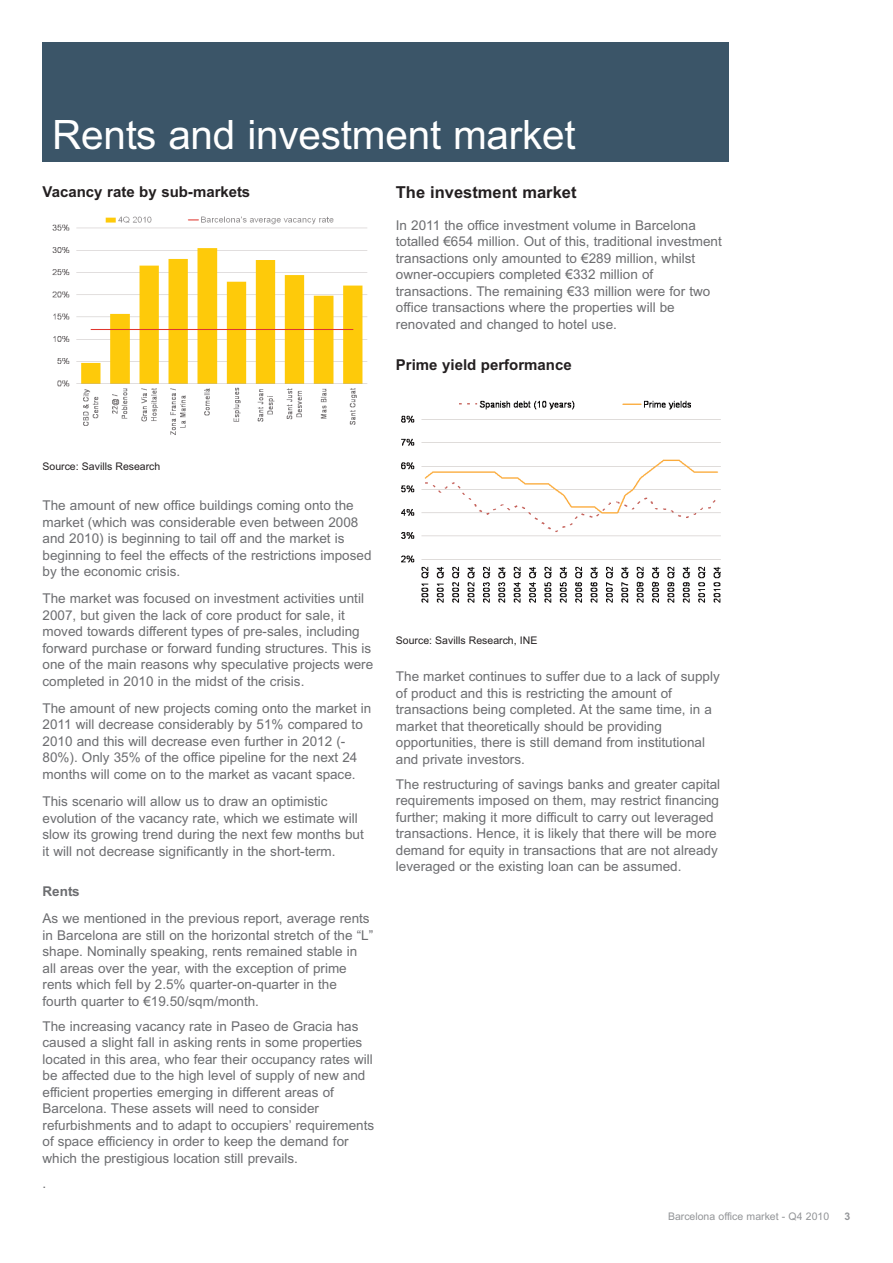
<style>
.page{position:relative;width:893px;height:1263px;background:#fff}
.page>*{position:absolute;margin:0;border:0;box-sizing:border-box;transform-origin:0 0}
.t1{font:40.5px "Arial";letter-spacing:-.005em;color:#fff}
.t2{font:700 16.5px "Arial";color:#231f20}
.t3{font:700 15px "Arial";color:#231f20}
.t4{font:13.5px/16.5px "Arial";color:#6c6d70}
.t5{font:700 13.5px "Arial";color:#6c6d70}
.t6{font:10.5px "Arial";color:#231f20}
.t7{font:10.5px "Arial";color:#939598}
.t8{font:700 10.5px "Arial";color:#939598}
</style>
<div class="page">
<div style="left:43px;top:43px;width:686px;height:119px;background:#3b5568"></div>
<img style="left:401px;top:400px;width:320px;height:203px">
<img style="left:52px;top:216px;width:316px;height:219px">
<h1 class="t1" style="left:52px;top:111px;width:525px">Rents and investment market</h1>
<p class="t3" style="left:43px;top:183px;width:209px">Vacancy rate by sub-markets</p>
<p class="t2" style="left:396px;top:183px;width:182px">The investment market</p>
<p class="t4" style="left:396px;top:217px;width:327px">In 2011 the office investment volume in Barcelona totalled €654 million. Out of this, traditional investment transactions only amounted to €289 million, whilst owner-occupiers completed €332 million of transactions. The remaining €33 million were for two office transactions where the properties will be renovated and changed to hotel use.</p>
<p class="t3" style="left:396px;top:356px;width:177px">Prime yield performance</p>
<p class="t6" style="left:43px;top:461px;width:119px">Source: Savills Research</p>
<p class="t4" style="left:43px;top:497px;width:331px">The amount of new office buildings coming onto the market (which was considerable even between 2008 and 2010) is beginning to tail off and the market is beginning to feel the effects of the restrictions imposed by the economic crisis.</p>
<p class="t4" style="left:43px;top:590px;width:332px">The market was focused on investment activities until 2007, but given the lack of core product for sale, it moved towards different types of pre-sales, including forward purchase or forward funding structures. This is one of the main reasons why speculative projects were completed in 2010 in the midst of the crisis.</p>
<p class="t4" style="left:43px;top:700px;width:330px">The amount of new projects coming onto the market in 2011 will decrease considerably by 51% compared to 2010 and this will decrease even further in 2012 (- 80%). Only 35% of the office pipeline for the next 24 months will come on to the market as vacant space.</p>
<p class="t4" style="left:43px;top:793px;width:323px">This scenario will allow us to draw an optimistic evolution of the vacancy rate, which we estimate will slow its growing trend during the next few months but it will not decrease significantly in the short-term.</p>
<p class="t5" style="left:43px;top:884px;width:39px">Rents</p>
<p class="t4" style="left:43px;top:910px;width:332px">As we mentioned in the previous report, average rents in Barcelona are still on the horizontal stretch of the “L” shape. Nominally speaking, rents remained stable in all areas over the year, with the exception of prime rents which fell by 2.5% quarter-on-quarter in the fourth quarter to €19.50/sqm/month.</p>
<p class="t4" style="left:43px;top:1018px;width:333px">The increasing vacancy rate in Paseo de Gracia has caused a slight fall in asking rents in some properties located in this area, who fear their occupancy rates will be affected due to the high level of supply of new and efficient properties emerging in different areas of Barcelona. These assets will need to consider refurbishments and to adapt to occupiers’ requirements of space efficiency in order to keep the demand for which the prestigious location still prevails.</p>
<p class="t4" style="left:43px;top:1175px;width:5px">.</p>
<p class="t6" style="left:396px;top:634px;width:143px">Source: Savills Research, INE</p>
<p class="t4" style="left:396px;top:668px;width:325px">The market continues to suffer due to a lack of supply of product and this is restricting the amount of transactions being completed. At the same time, in a market that theoretically should be providing opportunities, there is still demand from institutional and private investors.</p>
<p class="t4" style="left:396px;top:776px;width:326px">The restructuring of savings banks and greater capital requirements imposed on them, may restrict financing further; making it more difficult to carry out leveraged transactions. Hence, it is likely that there will be more demand for equity in transactions that are not already leveraged or the existing loan can be assumed.</p>
<p class="t7" style="left:668px;top:1210px;width:163px">Barcelona office market - Q4 2010</p>
<p class="t8" style="left:845px;top:1210px;width:7px">3</p>
</div>
